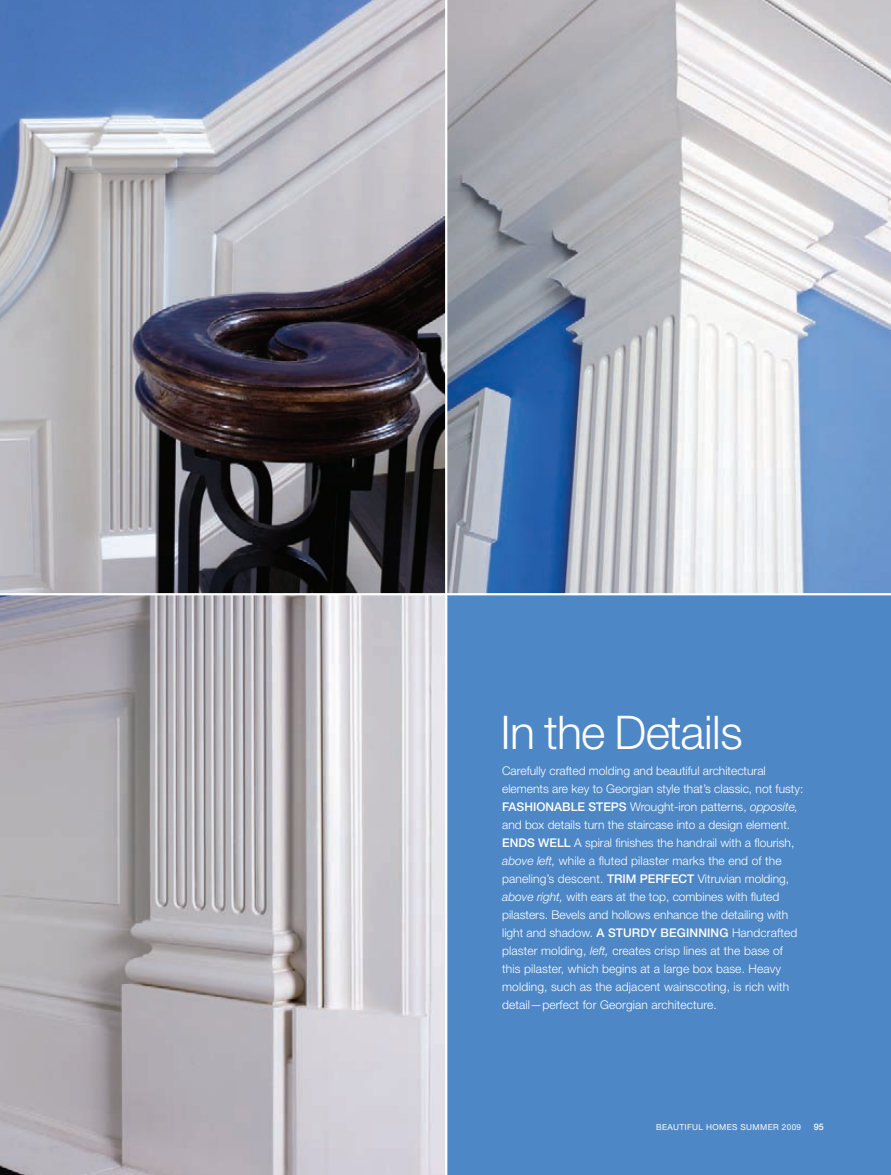
<style>
.page{position:relative;width:891px;height:1175px;background:#fff}
.page>*{position:absolute;margin:0;border:0;box-sizing:border-box;transform-origin:0 0}
.t1{font:300 46.5px "Helvetica Neue";color:#fff}
.t2{font:300 12px/18px "Helvetica Neue";color:#fff}
.t3{font:500 12px "Helvetica Neue";color:#fff}
.t4{font:500 9px "Helvetica Neue";color:#fff}
.t5{font:8.25px "Helvetica Neue";letter-spacing:.045em;color:#fff}
.s1{font-weight:500}
.s2{font-style:italic}
</style>
<div class="page">
<div style="left:446px;top:594px;width:445px;height:580px;background:#4d87c6"></div>
<img style="left:0;top:0;width:445px;height:1174px">
<img style="left:447px;top:0;width:444px;height:593px">
<hr style="left:445px;top:0;width:2px;height:1174px;background:#fff">
<hr style="left:0;top:593px;width:891px;height:2px;background:#fff">
<h1 class="t1" style="left:501px;top:703px;width:244px">In the Details</h1>
<p class="t2" style="left:502px;top:761px;width:303px">Carefully crafted molding and beautiful architectural elements are key to Georgian style that’s classic, not fusty:<br><span class="s1">FASHIONABLE STEPS</span> Wrought-iron patterns, <span class="s2">opposite, </span>and box details turn the staircase into a design element.<br><span class="s1">ENDS WELL</span> A spiral finishes the handrail with a flourish, <span class="s2">above left,</span> while a fluted pilaster marks the end of the paneling’s descent. <span class="s1">TRIM PERFECT</span> Vitruvian molding, <span class="s2">above right,</span> with ears at the top, combines with fluted pilasters. Bevels and hollows enhance the detailing with light and shadow. <span class="s1">A STUR</span></p>
<p class="t3" style="left:641px;top:925px;width:37px">DY BEGINNING</p>
<p class="t2" style="left:502px;top:923px;width:297px;text-indent:230px">Handcrafted plaster molding, <span class="s2">left,</span> creates crisp lines at the base of this pilaster, which begins at a large box base. Heavy molding, such as the adjacent wainscoting, is rich with detail—perfect for Georgian architecture.</p>
<p class="t5" style="left:656px;top:1122px;width:147px">BEAUTIFUL HOMES SUMMER 2009</p>
<p class="t4" style="left:814px;top:1121px;width:12px">95</p>
</div>
